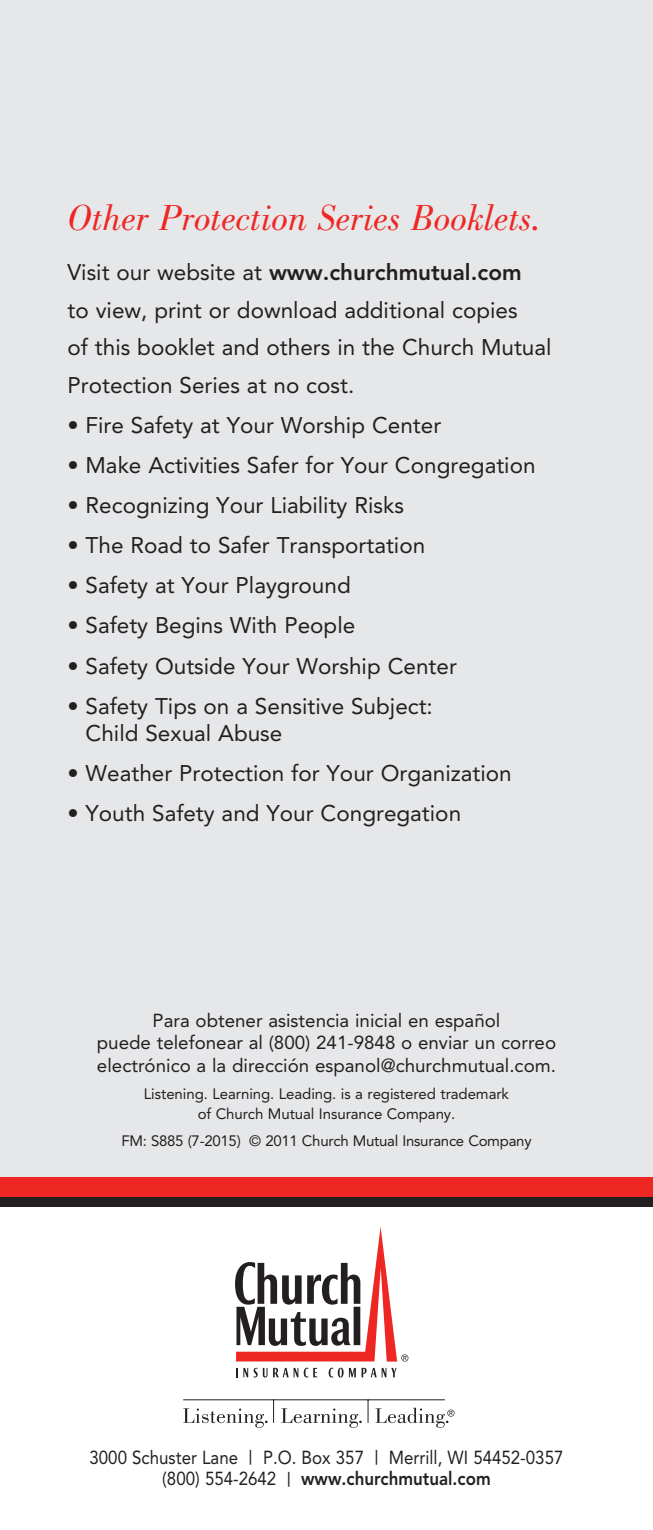
<style>
.page{position:relative;width:653px;height:1530px;background:#fff}
.page>*{position:absolute;margin:0;border:0;box-sizing:border-box;transform-origin:0 0}
.Heading_red-picture{font:italic 37.5px "Bodoni Std";color:#ee2724}
.Bulleted_list{font:22.5px/37.5px "Avenir LT Std";color:#231f20}
.t1{font:18.75px/22.5px "Avenir LT Std";color:#231f20;text-align:center}
.t2{font:18.75px/21.2px "Avenir LT Std";color:#231f20;text-align:center;scale:.9 1}
.t3{font:15px/20px "Avenir LT Std";letter-spacing:-.005em;color:#231f20;text-align:center}
.s1{font-weight:800}
.s2{font-size:14.75px}
</style>
<div class="page">
<div style="left:0;top:0;width:652px;height:1189px;background:#e6e7e9"></div>
<div style="left:0;top:1197px;width:652px;height:10px;background:#231f20"></div>
<div style="left:0;top:1177px;width:652px;height:20px;background:#ee2724"></div>
<svg style="left:236px;top:1368px;width:31px;height:10px"></svg>
<svg style="left:273px;top:1368px;width:44px;height:10px"></svg>
<svg style="left:328px;top:1368px;width:5px;height:10px"></svg>
<svg style="left:338px;top:1368px;width:5px;height:10px"></svg>
<svg style="left:349px;top:1368px;width:47px;height:9px"></svg>
<svg style="left:235px;top:1227px;width:173px;height:135px"></svg>
<svg style="left:183px;top:1408px;width:84px;height:20px"></svg>
<svg style="left:281px;top:1408px;width:80px;height:20px"></svg>
<hr style="left:183px;top:1399px;width:262px;height:1px;background:#231f20">
<svg style="left:273px;top:1400px;width:1px;height:23px"></svg>
<svg style="left:367px;top:1400px;width:1px;height:23px"></svg>
<svg style="left:375px;top:1408px;width:79px;height:20px"></svg>
<p class="Heading_red-picture" style="left:68px;top:197px;width:475px">Other Protection Series Booklets.</p>
<p class="Bulleted_list" style="left:68px;top:254px;width:485px">Visit our website at <span class="s1">www.churchmutual.com<br></span>to view, print or download additional copies<br>of this booklet and others in the Church Mutual Protection Series at no cost.</p>
<p class="Bulleted_list" style="left:68px;top:407px;width:375px">• Fire Safety at Your Worship Center</p>
<p class="Bulleted_list" style="left:68px;top:447px;width:469px">• Make Activities Safer for Your Congregation</p>
<p class="Bulleted_list" style="left:68px;top:487px;width:338px">• Recognizing Your Liability Risks</p>
<p class="Bulleted_list" style="left:68px;top:527px;width:359px">• The Road to Safer Transportation</p>
<p class="Bulleted_list" style="left:68px;top:567px;width:285px">• Safety at Your Playground</p>
<p class="Bulleted_list" style="left:68px;top:607px;width:289px">• Safety Begins With People</p>
<p class="Bulleted_list" style="left:68px;top:647px;width:391px">• Safety Outside Your Worship Center</p>
<p class="Bulleted_list" style="left:86px;top:692px;width:349px;line-height:27.5px;text-indent:-18px">• Safety Tips on a Sensitive Subject:<br>Child Sexual Abuse</p>
<p class="Bulleted_list" style="left:68px;top:755px;width:445px">• Weather Protection for Your Organization</p>
<p class="Bulleted_list" style="left:68px;top:795px;width:395px">• Youth Safety and Your Congregation</p>
<p class="t1" style="left:97px;top:1009px;width:461px">Para obtener asistencia inicial en español<br>puede telefonear al (800) 241-9848 o enviar un correo electrónico a la dirección espanol@churchmutual.com.</p>
<p class="t3" style="left:144px;top:1084px;width:366px">Listening. Learning. Leading. is a registered trademark of Church Mutual Insurance Company.</p>
<p class="t3" style="left:121px;top:1131px;width:411px">FM: S885 (7-2015) © 2011 Church Mutual Insurance Company</p>
<p class="t2" style="left:89px;top:1447px;width:528px">3000 Schuster Lane <span class="s2">|</span> P.O. Box 357 <span class="s2">|</span> Merrill, WI 54452-0357 (800) 554-2642 <span class="s2">|</span> <span class="s1">www.churchmutual.com</span></p>
</div>
